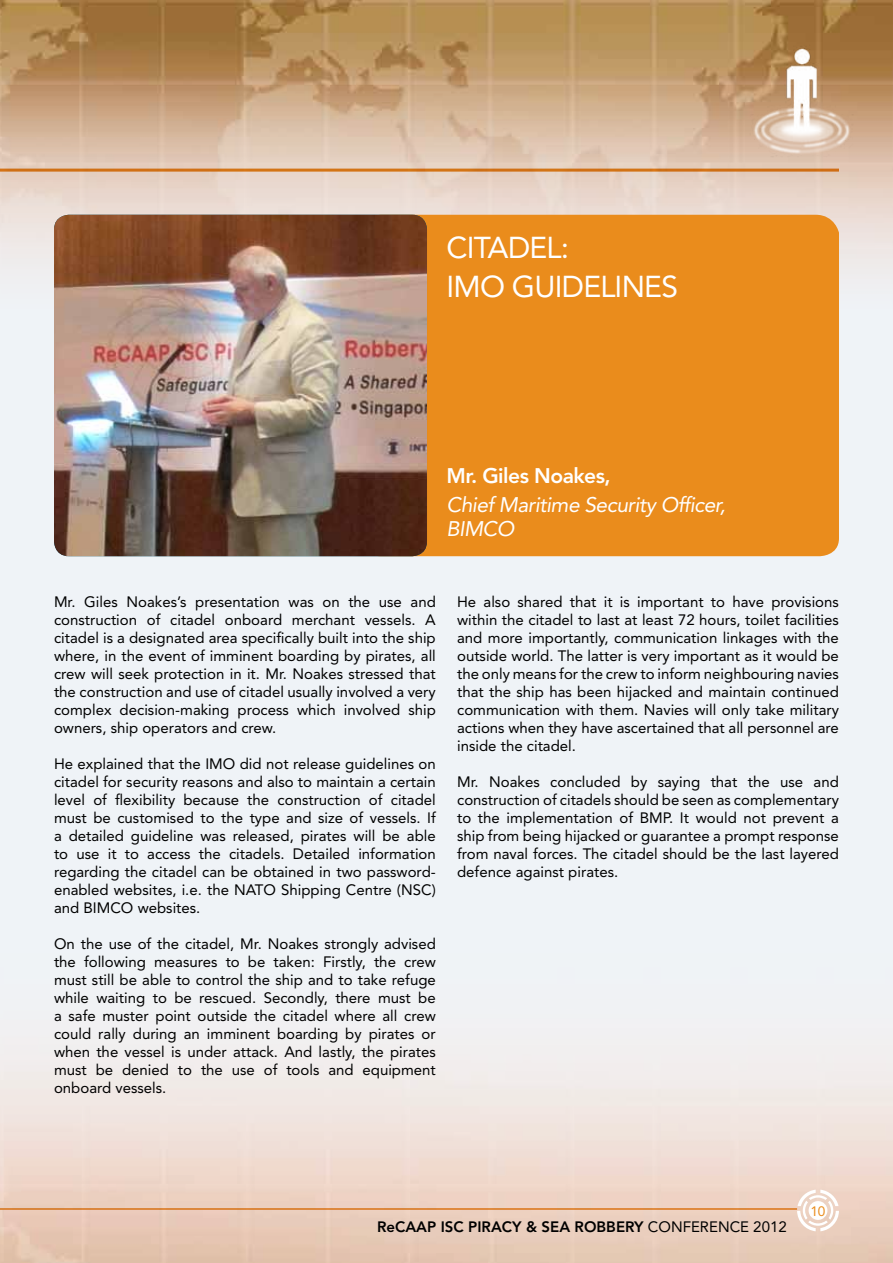
<style>
.page{position:relative;width:893px;height:1263px;background:#fff}
.page>*{position:absolute;margin:0;border:0;box-sizing:border-box;transform-origin:0 0}
.t1{font:30px/39px "Avenir LT Std";letter-spacing:-.025em;color:#fff}
.t2{font:italic 21px/24px "Avenir LT Std";letter-spacing:-.025em;color:#fff}
.t3{font:800 21px "Avenir LT Std";letter-spacing:-.025em;color:#fff}
.t4{font:15px/18px "Avenir LT Std";color:#000;text-align:justify}
.t5{font:800 15px "Avenir LT Std";color:#000}
.t6{font:13.65px "Avenir LT Std";color:#ea8c1c}
.s1{font-weight:400}
</style>
<div class="page">
<img style="left:0;top:0;width:893px;height:176px">
<img style="left:715px;top:10px;width:172px;height:169px">
<div style="left:427px;top:215px;width:412px;height:341px;background:#ea8c1c"></div>
<img style="left:54px;top:215px;width:373px;height:341px">
<hr style="left:0;top:169px;width:839px;height:3px;background:#ea8c1c">
<svg style="left:797px;top:1190px;width:42px;height:41px"></svg>
<hr style="left:0;top:1208px;width:797px;height:2px;background:#ea8c1c">
<h1 class="t1" style="left:446px;top:228px;width:37px">citad</h1>
<h1 class="t1" style="left:446px;top:228px;width:229px;text-indent:83px">el:<br>imo guideli nes</h1>
<h2 class="t3" style="left:446px;top:464px;width:166px">M r. Giles Noakes,</h2>
<h2 class="t2" style="left:446px;top:493px;width:281px">Chief Maritime Security Officer,<br>BIMCO</h2>
<p class="t4" style="left:54px;top:592px;width:383px">Mr. Giles N oakes’s presentation was on the use and construction of citadel onboard merchant vessels. A citadel is a designated area specifically built into the ship where, in the event of imminent boarding by pirates, all crew will seek protection in it. Mr. N oakes stressed that the construction and use of citadel usually involved a very complex decision-making process which involved ship owners, ship operators and crew.</p>
<p class="t4" style="left:54px;top:754px;width:384px">He explained that the IMO did not release guidelines on citadel for security reasons and also to maintain a certain level of flexibility because the construction of citadel must be customised to the type and size of vessels. If a detailed guideline was released, pirates will be able to use it to access the citadels. Detailed information regarding the citadel can be obtained in two password&shy;enabled websites, i.e. the NATO Shipping Centre (NSC) and BIMCO websites.</p>
<p class="t4" style="left:54px;top:934px;width:383px">On the use of the citadel, Mr. N oakes strongly advised the following measures to be taken: Firstly, the crew must still be able to control the ship and to take refuge while waiting to be rescued. Secondly, there must be a safe muster point outside the citadel where all crew could rally during an imminent boarding by pirates or when the vessel is under attack. And lastly, the pirates must be denied to the use of tools and equipment onboard vessels.</p>
<p class="t4" style="left:457px;top:592px;width:383px">H e also shared that it is important to have provisions within the citadel to last at least 72 hours, toilet facilities and more importantly, communication linkages with the outside world. The latter is very important as it would be the only means for the crew to inform neighbouring navies that the ship has been hijacked and maintain continued communication with them. Navies will only take military actions when they have ascertained that all personnel are inside the citadel.</p>
<p class="t4" style="left:457px;top:772px;width:383px">Mr. N oakes concluded by saying that the use and construction of citadels should be seen as complementary to the implementation of BMP. It would not prevent a ship from being hijacked or guarantee a prompt response from naval forces. The citadel should be the last layered defence against pirates.</p>
<p class="t6" style="left:811px;top:1203px;width:16px">10</p>
<p class="t5" style="left:377px;top:1218px;width:282px">ReCAAP ISC PIRACY &amp; SEA RO BBERY <span class="s1">CONFERENCE</span></p>
<p class="t4" style="left:753px;top:1218px;width:35px">2012</p>
</div>
